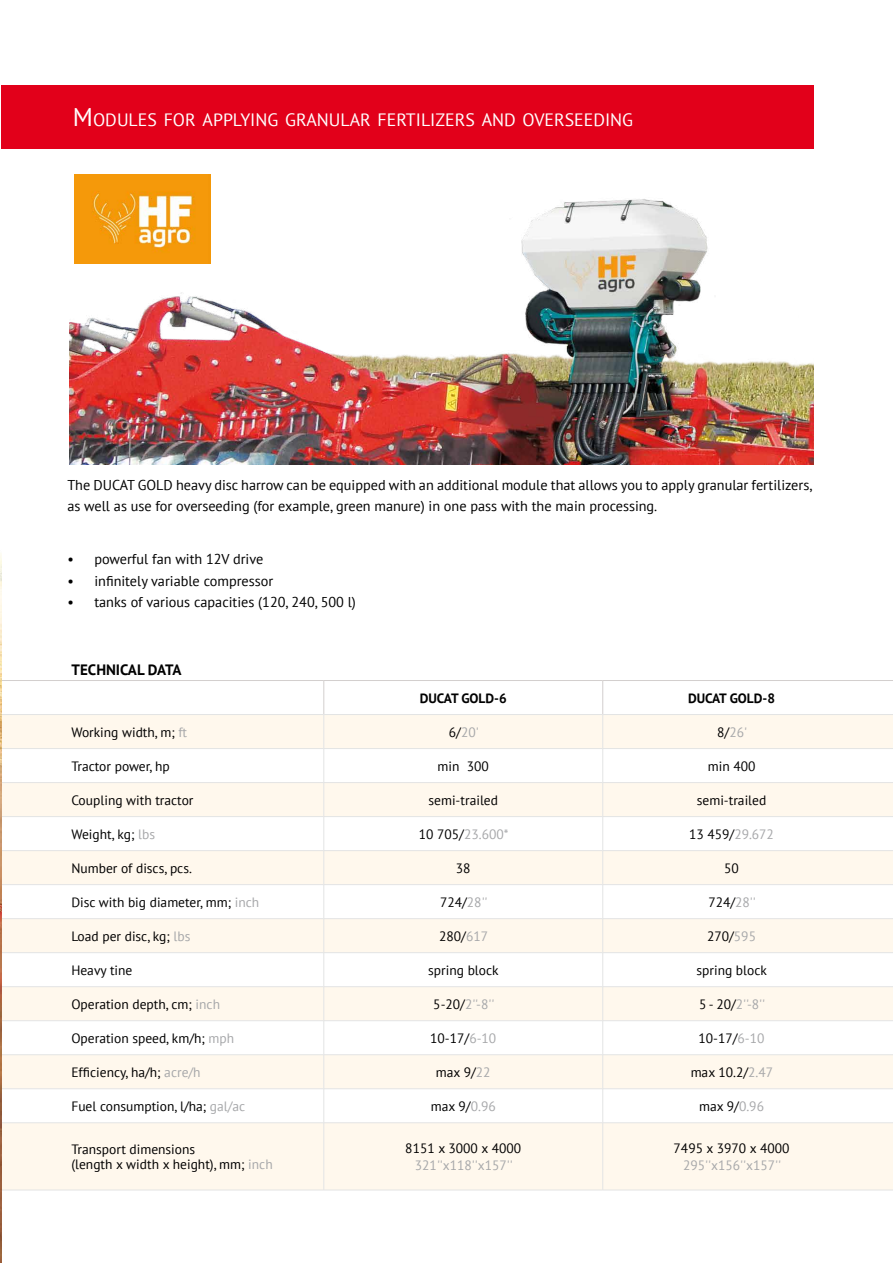
<style>
.page{position:relative;width:893px;height:1263px;background:#fff}
.page>*{position:absolute;margin:0;border:0;box-sizing:border-box;transform-origin:0 0}
.t1{font:17.85px "PT Sans";color:#fff}
.t2{font:700 15px "PT Sans";color:#000}
.t3{font:14.25px/21.3px "PT Sans";color:#000}
.t4{font:13.5px/15px "PT Sans";color:#000}
.t5{font:13.5px "PT Sans";color:#a7a8aa}
.t6{font:700 13.5px "PT Sans";color:#000}
.s1{font-size:25.5px}
.s2{color:#a7a8aa}
.s3{color:#000}
</style>
<div class="page">
<svg style="left:2px;top:715px;width:322px;height:475px;fill:#fff8ed"></svg>
<div style="left:325px;top:715px;width:568px;height:33px;background:#fff8ed"></div>
<div style="left:325px;top:783px;width:568px;height:33px;background:#fff8ed"></div>
<div style="left:325px;top:851px;width:568px;height:35px;background:#fff8ed"></div>
<svg style="left:325px;top:919px;width:568px;height:271px;fill:#fff8ed"></svg>
<svg style="left:2px;top:1021px;width:891px;height:101px"></svg>
<hr style="left:0;top:680px;width:324px;height:1px;background:#d3cfce">
<hr style="left:324px;top:680px;width:279px;height:1px;background:#d3cfce">
<hr style="left:324px;top:681px;width:1px;height:33px;background:#d3cfce">
<hr style="left:603px;top:680px;width:290px;height:1px;background:#d3cfce">
<hr style="left:602px;top:681px;width:1px;height:33px;background:#d3cfce">
<hr style="left:0;top:714px;width:324px;height:1px;background:#e3e4e4">
<hr style="left:324px;top:714px;width:279px;height:1px;background:#e3e4e4">
<hr style="left:324px;top:715px;width:1px;height:33px;background:#e3e4e4">
<hr style="left:603px;top:714px;width:290px;height:1px;background:#e3e4e4">
<hr style="left:602px;top:715px;width:1px;height:33px;background:#e3e4e4">
<hr style="left:0;top:748px;width:324px;height:1px;background:#e3e4e4">
<hr style="left:324px;top:748px;width:279px;height:1px;background:#e3e4e4">
<hr style="left:324px;top:749px;width:1px;height:33px;background:#e3e4e4">
<hr style="left:603px;top:748px;width:290px;height:1px;background:#e3e4e4">
<hr style="left:602px;top:749px;width:1px;height:33px;background:#e3e4e4">
<hr style="left:0;top:782px;width:324px;height:1px;background:#e3e4e4">
<hr style="left:324px;top:782px;width:279px;height:1px;background:#e3e4e4">
<hr style="left:324px;top:783px;width:1px;height:33px;background:#e3e4e4">
<hr style="left:603px;top:782px;width:290px;height:1px;background:#e3e4e4">
<hr style="left:602px;top:783px;width:1px;height:33px;background:#e3e4e4">
<hr style="left:0;top:816px;width:324px;height:1px;background:#e3e4e4">
<hr style="left:324px;top:816px;width:279px;height:1px;background:#e3e4e4">
<hr style="left:324px;top:817px;width:1px;height:33px;background:#e3e4e4">
<hr style="left:603px;top:816px;width:290px;height:1px;background:#e3e4e4">
<hr style="left:602px;top:817px;width:1px;height:33px;background:#e3e4e4">
<hr style="left:0;top:850px;width:324px;height:1px;background:#e3e4e4">
<hr style="left:324px;top:850px;width:279px;height:1px;background:#e3e4e4">
<hr style="left:324px;top:851px;width:1px;height:33px;background:#e3e4e4">
<hr style="left:603px;top:850px;width:290px;height:1px;background:#e3e4e4">
<hr style="left:602px;top:851px;width:1px;height:33px;background:#e3e4e4">
<hr style="left:0;top:884px;width:324px;height:1px;background:#e3e4e4">
<hr style="left:324px;top:884px;width:279px;height:1px;background:#e3e4e4">
<hr style="left:324px;top:885px;width:1px;height:33px;background:#e3e4e4">
<hr style="left:603px;top:884px;width:290px;height:1px;background:#e3e4e4">
<hr style="left:602px;top:885px;width:1px;height:33px;background:#e3e4e4">
<hr style="left:0;top:918px;width:324px;height:1px;background:#e3e4e4">
<hr style="left:324px;top:918px;width:279px;height:1px;background:#e3e4e4">
<hr style="left:324px;top:919px;width:1px;height:33px;background:#e3e4e4">
<hr style="left:603px;top:918px;width:290px;height:1px;background:#e3e4e4">
<hr style="left:602px;top:919px;width:1px;height:33px;background:#e3e4e4">
<hr style="left:0;top:952px;width:324px;height:1px;background:#e3e4e4">
<hr style="left:324px;top:952px;width:279px;height:1px;background:#e3e4e4">
<hr style="left:324px;top:953px;width:1px;height:33px;background:#e3e4e4">
<hr style="left:603px;top:952px;width:290px;height:1px;background:#e3e4e4">
<hr style="left:602px;top:953px;width:1px;height:33px;background:#e3e4e4">
<hr style="left:0;top:986px;width:324px;height:1px;background:#e3e4e4">
<hr style="left:324px;top:986px;width:279px;height:1px;background:#e3e4e4">
<hr style="left:324px;top:987px;width:1px;height:33px;background:#e3e4e4">
<hr style="left:603px;top:986px;width:290px;height:1px;background:#e3e4e4">
<hr style="left:602px;top:987px;width:1px;height:33px;background:#e3e4e4">
<hr style="left:0;top:1020px;width:324px;height:1px;background:#e3e4e4">
<hr style="left:324px;top:1020px;width:279px;height:1px;background:#e3e4e4">
<hr style="left:324px;top:1021px;width:1px;height:33px;background:#e3e4e4">
<hr style="left:603px;top:1020px;width:290px;height:1px;background:#e3e4e4">
<hr style="left:602px;top:1021px;width:1px;height:33px;background:#e3e4e4">
<hr style="left:0;top:1054px;width:324px;height:1px;background:#e3e4e4">
<hr style="left:324px;top:1054px;width:279px;height:1px;background:#e3e4e4">
<hr style="left:324px;top:1055px;width:1px;height:33px;background:#e3e4e4">
<hr style="left:603px;top:1054px;width:290px;height:1px;background:#e3e4e4">
<hr style="left:602px;top:1055px;width:1px;height:33px;background:#e3e4e4">
<hr style="left:0;top:1088px;width:324px;height:1px;background:#e3e4e4">
<hr style="left:324px;top:1088px;width:279px;height:1px;background:#e3e4e4">
<hr style="left:324px;top:1089px;width:1px;height:33px;background:#e3e4e4">
<hr style="left:603px;top:1088px;width:290px;height:1px;background:#e3e4e4">
<hr style="left:602px;top:1089px;width:1px;height:33px;background:#e3e4e4">
<hr style="left:0;top:1122px;width:324px;height:1px;background:#e3e4e4">
<hr style="left:324px;top:1122px;width:279px;height:1px;background:#e3e4e4">
<hr style="left:324px;top:1123px;width:1px;height:67px;background:#e3e4e4">
<hr style="left:603px;top:1122px;width:290px;height:1px;background:#e3e4e4">
<hr style="left:602px;top:1123px;width:1px;height:67px;background:#e3e4e4">
<hr style="left:0;top:1190px;width:324px;height:1px;background:#e3e4e4">
<hr style="left:324px;top:1190px;width:279px;height:1px;background:#e3e4e4">
<hr style="left:603px;top:1190px;width:290px;height:1px;background:#e3e4e4">
<img style="left:0;top:553px;width:2px;height:710px">
<div style="left:1px;top:85px;width:812px;height:64px;background:#e2001a"></div>
<img style="left:69px;top:176px;width:744px;height:288px">
<img style="left:75px;top:174px;width:136px;height:89px">
<h1 class="t1" style="left:73px;top:108px;width:562px"><span class="s1">M</span>ODULES FOR APPLYING GRANULAR FERTILIZERS AND OVERSEEDING</h1>
<p class="t3" style="left:67px;top:474px;width:747px">The DUCAT GOLD heavy disc harrow can be equipped with an additional module that allows you to apply granular fertilizers, as well as use for overseeding (for example, green manure) in one pass with the main processing.</p>
<p class="t3" style="left:67px;top:548px;width:198px">• powerful fan with 12V drive</p>
<p class="t3" style="left:67px;top:570px;width:207px">• infinitely variable compressor</p>
<p class="t3" style="left:67px;top:591px;width:290px">• tanks of various capacities (120, 240, 500 l)</p>
<p class="t2" style="left:72px;top:660px;width:111px">TECHNICAL DATA</p>
<p class="t6" style="left:420px;top:689px;width:89px">DUCAT GOLD-6</p>
<p class="t6" style="left:688px;top:689px;width:89px">DUCAT GOLD-8</p>
<p class="t4" style="left:71px;top:724px;width:117px">Working width, m; <span class="s2">ft</span></p>
<p class="t5" style="left:449px;top:723px;width:31px"><span class="s3">6/</span>20'</p>
<p class="t5" style="left:717px;top:723px;width:31px"><span class="s3">8/</span>26'</p>
<p class="t4" style="left:71px;top:758px;width:100px">Tractor power, hp</p>
<p class="t4" style="left:438px;top:758px;width:53px">min 300</p>
<p class="t4" style="left:708px;top:758px;width:49px">min 400</p>
<p class="t4" style="left:71px;top:792px;width:124px">Coupling with tractor</p>
<p class="t4" style="left:428px;top:792px;width:71px">semi-trailed</p>
<p class="t4" style="left:697px;top:792px;width:71px">semi-trailed</p>
<p class="t4" style="left:71px;top:826px;width:85px">Weight, kg; <span class="s2">lbs</span></p>
<p class="t5" style="left:419px;top:825px;width:91px"><span class="s3">10 705/</span>23.600*</p>
<p class="t4" style="left:689px;top:826px;width:86px">13 459/<span class="s2">29.672</span></p>
<p class="t4" style="left:71px;top:860px;width:122px">Number of discs, pcs.</p>
<p class="t4" style="left:456px;top:860px;width:16px">38</p>
<p class="t4" style="left:724px;top:860px;width:16px">50</p>
<p class="t4" style="left:71px;top:894px;width:189px">Disc with big diameter, mm; <span class="s2">inch</span></p>
<p class="t4" style="left:440px;top:894px;width:49px">724/<span class="s2">28''</span></p>
<p class="t4" style="left:708px;top:894px;width:49px">724/<span class="s2">28''</span></p>
<p class="t4" style="left:71px;top:928px;width:121px">Load per disc, kg; <span class="s2">lbs</span></p>
<p class="t4" style="left:439px;top:928px;width:50px">280/<span class="s2">617</span></p>
<p class="t4" style="left:707px;top:928px;width:50px">270/<span class="s2">595</span></p>
<p class="t4" style="left:71px;top:962px;width:63px">Heavy tine</p>
<p class="t4" style="left:428px;top:962px;width:72px">spring block</p>
<p class="t4" style="left:696px;top:962px;width:72px">spring block</p>
<p class="t4" style="left:71px;top:996px;width:150px">Operation depth, cm; <span class="s2">inch</span></p>
<p class="t5" style="left:433px;top:995px;width:63px"><span class="s3">5-20/</span>2''-8''</p>
<p class="t5" style="left:699px;top:995px;width:68px"><span class="s3">5 - 20/</span>2''-8''</p>
<p class="t4" style="left:71px;top:1030px;width:164px">Operation speed, km/h; <span class="s2">mph</span></p>
<p class="t4" style="left:430px;top:1030px;width:68px">10-17/<span class="s2">6-10</span></p>
<p class="t4" style="left:698px;top:1030px;width:68px">10-17/<span class="s2">6-10</span></p>
<p class="t4" style="left:71px;top:1064px;width:131px">Efficiency, ha/h; <span class="s2">acre/h</span></p>
<p class="t4" style="left:436px;top:1064px;width:56px">max 9/<span class="s2">22</span></p>
<p class="t4" style="left:691px;top:1064px;width:84px">max 10.2/<span class="s2">2.47</span></p>
<p class="t4" style="left:71px;top:1098px;width:176px">Fuel consumption, l/ha; <span class="s2">gal/ac</span></p>
<p class="t4" style="left:431px;top:1098px;width:66px">max 9/<span class="s2">0.96</span></p>
<p class="t4" style="left:699px;top:1098px;width:66px">max 9/<span class="s2">0.96</span></p>
<p class="t4" style="left:71px;top:1141px;width:203px">Transport dimensions<br>(length x width x height), mm; <span class="s2">inch</span></p>
<p class="t4" style="left:405px;top:1141px;width:117px">8151 х 3000 х 4000</p>
<p class="t4" style="left:674px;top:1141px;width:117px">7495 х 3970 х 4000</p>
<p class="t5" style="left:683px;top:1156px;width:99px">295''х156''х157''</p>
<p class="t5" style="left:415px;top:1156px;width:99px">321''х118''х157''</p>
</div>
